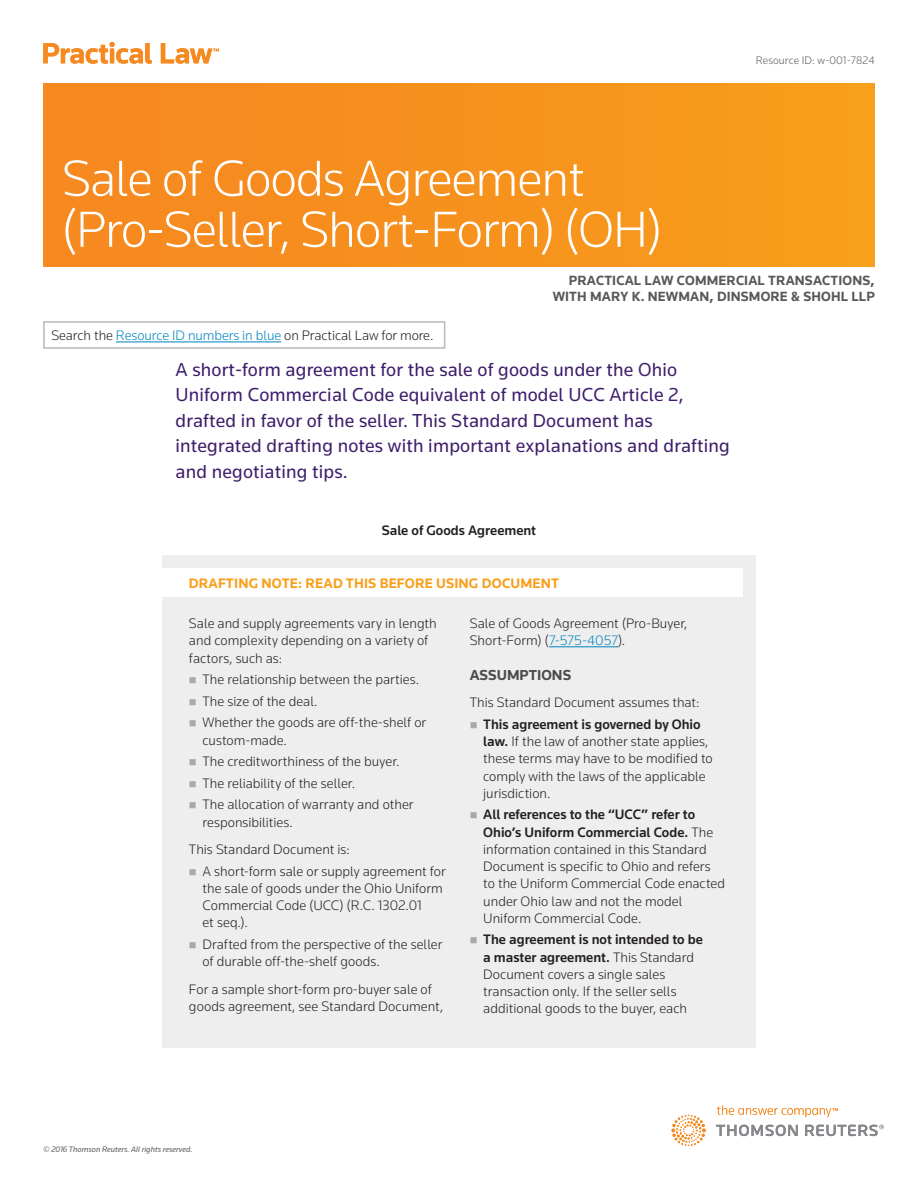
<style>
.page{position:relative;width:918px;height:1188px;background:#fff}
.page>*{position:absolute;margin:0;border:0;box-sizing:border-box;transform-origin:0 0}
.t1{font:300 52.5px/51px "Knowledge";letter-spacing:-.02em;color:#fff}
.t2{font:19.5px/25.5px "Knowledge";letter-spacing:.01em;color:#3e1d6b}
.t3{font:700 15px "Knowledge";color:#4b4c4d}
.t4{font:300 14.25px/17.2px "Knowledge";color:#231f20}
.t5{font:700 14.25px "Knowledge";letter-spacing:.01em;color:#f89f1c}
.t6{font:500 14.25px "Knowledge";color:#231f20}
.t7{font:700 13.8px/15.8px "Knowledge";letter-spacing:.01em;color:#57585a;text-align:right}
.t8{font:300 11.25px "Knowledge";letter-spacing:.01em;color:#57585a}
.t9{font:italic 8.25px "Knowledge";color:#57585a}
.s1{color:#0083bf}
.s2{font-weight:500}
</style>
<div class="page">
<svg style="left:43px;top:42px;width:176px;height:22px"></svg>
<svg style="left:672px;top:1106px;width:212px;height:40px"></svg>
<hr style="left:116px;top:342px;width:165px;height:1px;background:#0083bf">
<div style="left:43px;top:321px;width:402px;height:28px;border:2px solid #b8b9bc"></div>
<div style="left:43px;top:84px;width:832px;height:183px;background:#f6911e"></div>
<div style="left:162px;top:555px;width:594px;height:493px;background:#eeeeef"></div>
<hr style="left:549px;top:647px;width:69px;height:1px;background:#0083bf">
<div style="left:162px;top:568px;width:581px;height:29px;background:#fff"></div>
<h1 class="t1" style="left:62px;top:152px;width:601px">Sale of Goods Agreement (Pro-Seller, Short-Form) (OH)</h1>
<p class="t8" style="left:756px;top:53px;width:121px">Resource ID: w-001-7824</p>
<p class="t4" style="left:51px;top:327px;width:384px">Search the <span class="s1">Resource ID numbers in blue</span> on Practical Law for more.</p>
<p class="t7" style="left:553px;top:273px;width:324px">PRACTICAL LAW COMMERCIAL TRANSACTIONS,<br>WITH MARY K. NEWMAN, DINSMORE &amp; SHOHL LLP</p>
<p class="t2" style="left:176px;top:356px;width:556px">A short-form agreement for the sale of goods under the Ohio Uniform Commercial Code equivalent of model UCC Article 2, drafted in favor of the seller. This Standard Document has integrated drafting notes with important explanations and drafting and negotiating tips.</p>
<p class="t6" style="left:382px;top:521px;width:156px">Sale of Goods Agreement</p>
<p class="t5" style="left:189px;top:575px;width:372px">DRAFTING NOTE: READ THIS BEFORE USING DOCUMENT</p>
<p class="t4" style="left:189px;top:615px;width:249px">Sale and supply agreements vary in length and complexity depending on a variety of factors, such as:</p>
<p class="t4" style="left:202px;top:668px;width:225px;line-height:21.6px">The relationship between the parties.<br>The size of the deal.<br>Whether the goods are off-the-shelf or</p>
<p class="t4" style="left:202px;top:729px;width:213px;line-height:21.6px">custom-made.<br>The creditworthiness of the buyer.<br>The reliability of the seller.<br>The allocation of warranty and other</p>
<p class="t4" style="left:189px;top:808px;width:162px;line-height:27.5px;text-indent:13px">responsibilities.<br>This Standard Document is:</p>
<p class="t4" style="left:202px;top:862px;width:245px">A short-form sale or supply agreement for the sale of goods under the Ohio Uniform<br>Commercial Code (UCC) (R.C. 1302.01<br>et seq.).</p>
<p class="t4" style="left:202px;top:935px;width:241px">Drafted from the perspective of the seller of durable off-the-shelf goods.</p>
<p class="t4" style="left:189px;top:980px;width:256px">For a sample short-form pro-buyer sale of goods agreement, see Standard Document,</p>
<p class="t4" style="left:470px;top:615px;width:219px">Sale of Goods Agreement (Pro-Buyer,<br>Short-Form) (<span class="s1">7-575-4057</span>).</p>
<p class="t3" style="left:470px;top:665px;width:103px">ASSUMPTIONS</p>
<p class="t4" style="left:470px;top:694px;width:231px">This Standard Document assumes that:</p>
<p class="t4" style="left:483px;top:715px;width:231px"><span class="s2">This agreement is governed by Ohio law.</span> If the law of another state applies, these terms may have to be modified to comply with the laws of the applicable jurisdiction.</p>
<p class="t4" style="left:483px;top:806px;width:243px"><span class="s2">All references to the “UCC” refer to Ohio’s Uniform Commercial Code.</span> The information contained in this Standard Document is specific to Ohio and refers to the Uniform Commercial Code enacted under Ohio law and not the model Uniform Commercial Code.</p>
<p class="t4" style="left:483px;top:931px;width:221px"><span class="s2">The agreement is not intended to be a master agreement.</span> This Standard Document covers a single sales transaction only. If the seller sells additional goods to the buyer, each</p>
<p class="t9" style="left:43px;top:1144px;width:151px">© 2016 Thomson Reuters. All rights reserved.</p>
</div>
